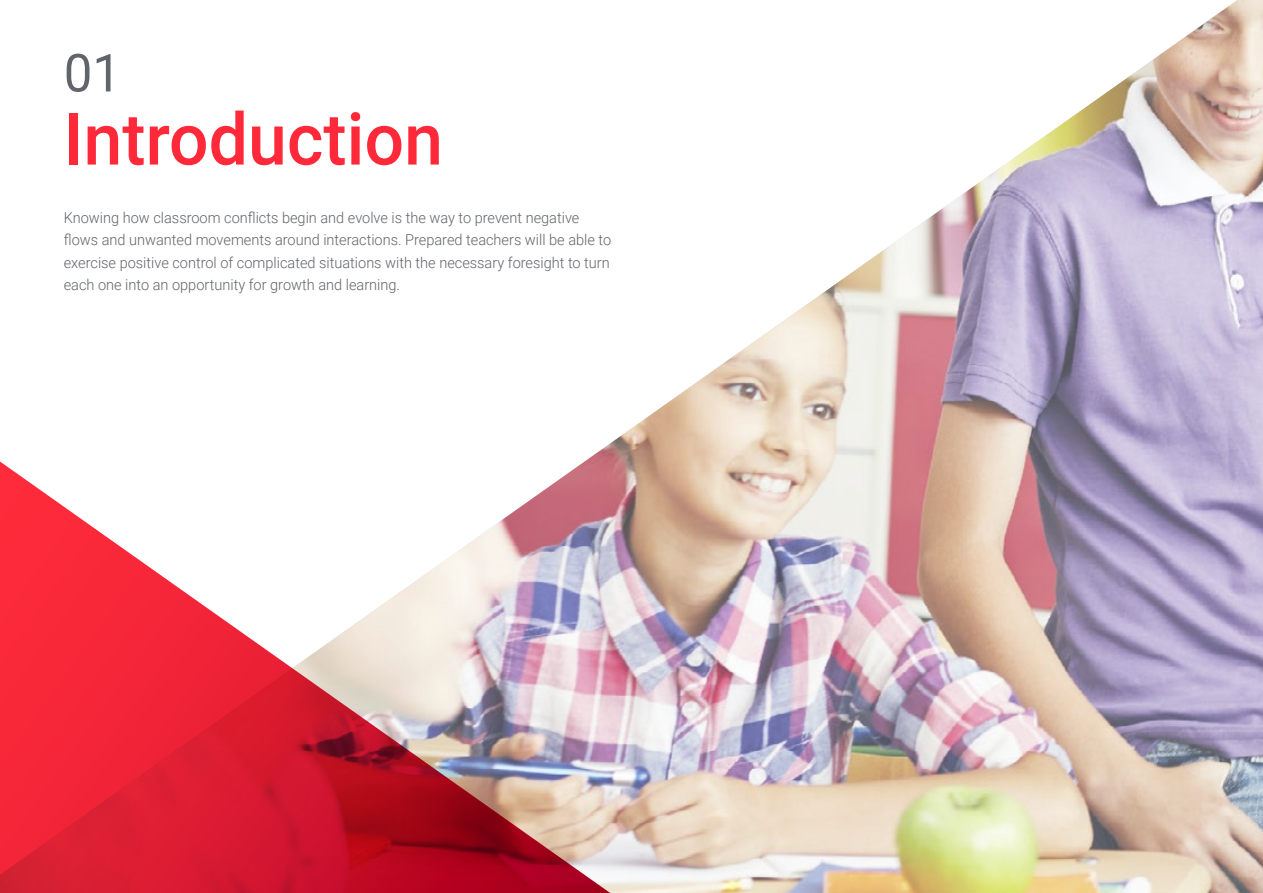
<style>
.page{position:relative;width:1263px;height:893px;background:#fff}
.page>*{position:absolute;margin:0;border:0;box-sizing:border-box;transform-origin:0 0}
.t1{font:500 72px "Roboto";color:#ff293a}
.t2{font:52.5px "Roboto";color:#61646a}
.t3{font:300 15px/22.5px "Roboto";color:#61646a}
</style>
<div class="page">
<img style="left:607px;top:0;width:656px;height:893px">
<svg style="left:0;top:446px;width:640px;height:447px"></svg>
<h2 class="t2" style="left:64px;top:36px;width:59px">01</h2>
<h1 class="t1" style="left:64px;top:89px;width:381px">Introduction</h1>
<p class="t3" style="left:64px;top:205px;width:549px">Knowing how classroom conflicts begin and evolve is the way to prevent negative flows and unwanted movements around interactions. Prepared teachers will be able to exercise positive control of complicated situations with the necessary foresight to turn each one into an opportunity for growth and learning.</p>
</div>
